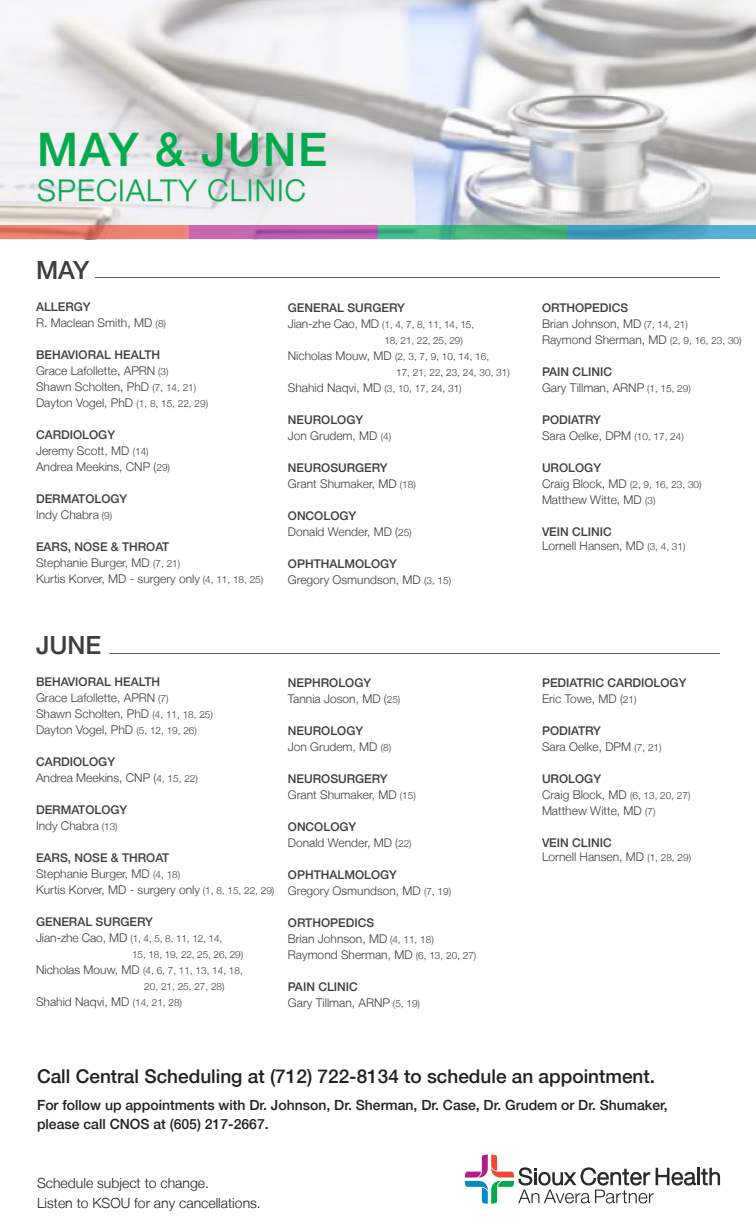
<style>
.page{position:relative;width:756px;height:1224px;background:#fff}
.page>*{position:absolute;margin:0;border:0;box-sizing:border-box;transform-origin:0 0}
.t1{font:500 46px "Helvetica Neue LT";letter-spacing:.04em;color:#00ab4d}
.t2{font:300 29.9px "Helvetica Neue LT";letter-spacing:.04em;color:#00ab4d}
.t3{font:500 25px "Helvetica Neue LT";color:#3e3e3f}
.t4{font:500 19px "Helvetica Neue LT";color:#231f20}
.t5{font:500 14px/19px "Helvetica Neue LT";color:#231f20}
.t6{font:300 14px "Helvetica Neue LT";color:#231f20}
.t7{font:300 12px "Helvetica Neue LT";color:#3e3e3f}
.t8{font:500 12px "Helvetica Neue LT";color:#3e3e3f}
.t9{font:300 10px/16px "Helvetica Neue LT";color:#3e3e3f}
.s1{font-size:10px}
.s2{font-size:12px}
</style>
<div class="page">
<img style="left:0;top:0;width:755px;height:226px">
<svg style="left:0;top:226px;width:190px;height:13px;background:#e87a6d"></svg>
<svg style="left:190px;top:226px;width:188px;height:13px;background:#bb5ead"></svg>
<svg style="left:378px;top:226px;width:190px;height:13px;background:#43b37e"></svg>
<svg style="left:568px;top:226px;width:188px;height:13px;background:#45a0c3"></svg>
<svg style="left:465px;top:1155px;width:255px;height:49px"></svg>
<svg style="left:39px;top:132px;width:102px;height:35px"></svg>
<svg style="left:156px;top:131px;width:32px;height:36px"></svg>
<svg style="left:201px;top:132px;width:23px;height:35px"></svg>
<svg style="left:230px;top:132px;width:29px;height:35px"></svg>
<svg style="left:265px;top:132px;width:29px;height:35px"></svg>
<svg style="left:301px;top:132px;width:26px;height:35px"></svg>
<svg style="left:37px;top:179px;width:80px;height:24px"></svg>
<div style="left:120px;top:180px;width:3px;height:22px;border:1px solid #d1d2d4"></div>
<svg style="left:125px;top:179px;width:74px;height:24px"></svg>
<svg style="left:208px;top:179px;width:39px;height:24px"></svg>
<div style="left:249px;top:180px;width:3px;height:22px;border:1px solid #d1d2d4"></div>
<svg style="left:256px;top:179px;width:19px;height:23px"></svg>
<div style="left:279px;top:180px;width:3px;height:22px;border:1px solid #d1d2d4"></div>
<svg style="left:285px;top:179px;width:21px;height:24px"></svg>
<hr style="left:95px;top:277px;width:625px;height:1px;background:#57585a">
<hr style="left:109px;top:653px;width:611px;height:1px;background:#57585a">
<p class="t1" style="left:37px;top:122px;width:292px">MAY &amp; JUNE</p>
<p class="t2" style="left:37px;top:173px;width:270px">SPECIALTY CLINIC</p>
<p class="t3" style="left:36px;top:256px;width:55px">MAY</p>
<p class="t8" style="left:36px;top:300px;width:56px">ALLERGY</p>
<p class="t7" style="left:36px;top:316px;width:131px">R. Maclean Smith, MD <span class="s1">(8)</span></p>
<p class="t8" style="left:36px;top:348px;width:126px">BEHAVIORAL HEALTH</p>
<p class="t7" style="left:36px;top:364px;width:134px">Grace Lafollette, APRN <span class="s1">(3)</span></p>
<p class="t7" style="left:36px;top:380px;width:162px">Shawn Scholten, PhD <span class="s1">(7, 14, 21)</span></p>
<p class="t7" style="left:36px;top:396px;width:174px">Dayton Vogel, PhD <span class="s1">(1, 8, 15, 22, 29)</span></p>
<p class="t8" style="left:36px;top:428px;width:81px">CARDIOLOGY</p>
<p class="t7" style="left:36px;top:444px;width:114px">Jeremy Scott, MD <span class="s1">(14)</span></p>
<p class="t7" style="left:36px;top:460px;width:136px">Andrea Meekins, CNP (<span class="s1">29)</span></p>
<p class="t8" style="left:36px;top:492px;width:93px">DERMATOLOGY</p>
<p class="t7" style="left:36px;top:508px;width:78px">Indy Chabra <span class="s1">(9)</span></p>
<p class="t8" style="left:36px;top:540px;width:135px">EARS, NOSE &amp; THROAT</p>
<p class="t7" style="left:36px;top:556px;width:146px">Stephanie Burger, MD <span class="s1">(7, 21)</span></p>
<p class="t7" style="left:36px;top:572px;width:229px">Kurtis Korver, MD - surgery only <span class="s1">(4, 11, 18, 25)</span></p>
<p class="t8" style="left:288px;top:300px;width:118px">GENERAL SURGERY</p>
<p class="t9" style="left:288px;top:316px;width:188px"><span class="s2">Jian-zhe Cao, MD</span> (1, 4, 7, 8, 11, 14, 15,</p>
<p class="t9" style="left:384px;top:332px;width:80px">18, 21, 22, 25, 29)</p>
<p class="t9" style="left:396px;top:348px;width:115px;text-indent:-108px"><span class="s2">Nicholas Mouw, MD</span> (2, 3, 7, 9, 10, 14, 16,<br>17, 21, 22, 23, 24, 30, 31)</p>
<p class="t9" style="left:288px;top:380px;width:175px"><span class="s2">Shahid Naqvi, MD</span> (3, 10, 17, 24, 31)</p>
<p class="t8" style="left:288px;top:412px;width:77px">NEUROLOGY</p>
<p class="t7" style="left:288px;top:428px;width:105px">Jon Grudem, MD <span class="s1">(4)</span></p>
<p class="t8" style="left:288px;top:460px;width:101px">NEUROSURGERY</p>
<p class="t7" style="left:288px;top:476px;width:129px">Grant Shumaker, MD <span class="s1">(18)</span></p>
<p class="t8" style="left:288px;top:508px;width:70px">ONCOLOGY</p>
<p class="t7" style="left:288px;top:524px;width:125px">Donald Wender, MD (<span class="s1">25)</span></p>
<p class="t8" style="left:288px;top:556px;width:111px">OPHTHALMOLOGY</p>
<p class="t7" style="left:288px;top:572px;width:165px">Gregory Osmundson, MD <span class="s1">(3, 15)</span></p>
<p class="t3" style="left:36px;top:630px;width:67px">JUNE</p>
<p class="t8" style="left:36px;top:675px;width:126px">BEHAVIORAL HEALTH</p>
<p class="t7" style="left:36px;top:691px;width:134px">Grace Lafollette, APRN <span class="s1">(7)</span></p>
<p class="t7" style="left:36px;top:707px;width:178px">Shawn Scholten, PhD <span class="s1">(4, 11, 18, 25)</span></p>
<p class="t7" style="left:36px;top:723px;width:162px">Dayton Vogel, PhD <span class="s1">(5, 12, 19, 26)</span></p>
<p class="t8" style="left:36px;top:755px;width:81px">CARDIOLOGY</p>
<p class="t7" style="left:36px;top:771px;width:163px">Andrea Meekins, CNP (<span class="s1">4, 15, 22)</span></p>
<p class="t8" style="left:36px;top:803px;width:93px">DERMATOLOGY</p>
<p class="t7" style="left:36px;top:819px;width:83px">Indy Chabra <span class="s1">(13)</span></p>
<p class="t8" style="left:36px;top:851px;width:135px">EARS, NOSE &amp; THROAT</p>
<p class="t7" style="left:36px;top:867px;width:146px">Stephanie Burger, MD <span class="s1">(4, 18)</span></p>
<p class="t7" style="left:36px;top:883px;width:240px">Kurtis Korver, MD - surgery only <span class="s1">(1, 8, 15, 22, 29)</span></p>
<p class="t8" style="left:36px;top:915px;width:118px">GENERAL SURGERY</p>
<p class="t9" style="left:36px;top:930px;width:188px"><span class="s2">Jian-zhe Cao, MD</span> (1, 4, 5, 8, 11, 12, 14,</p>
<p class="t9" style="left:132px;top:946px;width:113px">15, 18, 19, 22, 25, 26, 29)</p>
<p class="t9" style="left:144px;top:962px;width:100px;text-indent:-108px"><span class="s2">Nicholas Mouw, MD</span> (4, 6, 7, 11, 13, 14, 18,<br>20, 21, 25, 27, 28)</p>
<p class="t7" style="left:36px;top:995px;width:147px">Shahid Naqvi, MD <span class="s1">(14, 21, 28)</span></p>
<p class="t8" style="left:288px;top:675px;width:85px">NEPHROLOGY</p>
<p class="t7" style="left:288px;top:691px;width:114px">Tannia Joson, MD (<span class="s1">25)</span></p>
<p class="t8" style="left:288px;top:723px;width:77px">NEUROLOGY</p>
<p class="t7" style="left:288px;top:739px;width:105px">Jon Grudem, MD <span class="s1">(8)</span></p>
<p class="t8" style="left:288px;top:771px;width:101px">NEUROSURGERY</p>
<p class="t7" style="left:288px;top:787px;width:129px">Grant Shumaker, MD <span class="s1">(15)</span></p>
<p class="t8" style="left:288px;top:819px;width:70px">ONCOLOGY</p>
<p class="t7" style="left:288px;top:835px;width:125px">Donald Wender, MD (<span class="s1">22)</span></p>
<p class="t8" style="left:288px;top:867px;width:111px">OPHTHALMOLOGY</p>
<p class="t7" style="left:288px;top:883px;width:165px">Gregory Osmundson, MD <span class="s1">(7, 19)</span></p>
<p class="t8" style="left:288px;top:915px;width:88px">ORTHOPEDICS</p>
<p class="t7" style="left:288px;top:931px;width:147px">Brian Johnson, MD <span class="s1">(4, 11, 18)</span></p>
<p class="t7" style="left:288px;top:947px;width:190px">Raymond Sherman, MD <span class="s1">(6, 13, 20, 27)</span></p>
<p class="t8" style="left:288px;top:979px;width:72px">PAIN CLINIC</p>
<p class="t7" style="left:288px;top:995px;width:134px">Gary Tillman, ARNP <span class="s1">(5, 19)</span></p>
<p class="t8" style="left:542px;top:300px;width:88px">ORTHOPEDICS</p>
<p class="t7" style="left:542px;top:316px;width:147px">Brian Johnson, MD <span class="s1">(7, 14, 21)</span></p>
<p class="t7" style="left:542px;top:332px;width:201px">Raymond Sherman, MD <span class="s1">(2, 9, 16, 23, 30)</span></p>
<p class="t8" style="left:542px;top:364px;width:72px">PAIN CLINIC</p>
<p class="t7" style="left:542px;top:380px;width:150px">Gary Tillman, ARNP <span class="s1">(1, 15, 29)</span></p>
<p class="t8" style="left:542px;top:412px;width:60px">PODIATRY</p>
<p class="t7" style="left:542px;top:428px;width:143px">Sara Oelke, DPM <span class="s1">(10, 17, 24)</span></p>
<p class="t8" style="left:542px;top:460px;width:61px">UROLOGY</p>
<p class="t9" style="left:542px;top:476px;width:161px"><span class="s2">Craig Block, MD</span> (2, 9, 16, 23, 30)</p>
<p class="t7" style="left:542px;top:492px;width:115px">Matthew Witte, MD <span class="s1">(3)</span></p>
<p class="t8" style="left:542px;top:524px;width:71px">VEIN CLINIC</p>
<p class="t7" style="left:542px;top:539px;width:145px">Lornell Hansen, MD <span class="s1">(3, 4, 31)</span></p>
<p class="t8" style="left:542px;top:675px;width:146px">PEDIATRIC CARDIOLOGY</p>
<p class="t7" style="left:542px;top:691px;width:96px">Eric Towe, MD (<span class="s1">21)</span></p>
<p class="t8" style="left:542px;top:723px;width:60px">PODIATRY</p>
<p class="t7" style="left:542px;top:739px;width:121px">Sara Oelke, DPM <span class="s1">(7, 21)</span></p>
<p class="t8" style="left:542px;top:771px;width:61px">UROLOGY</p>
<p class="t7" style="left:542px;top:787px;width:150px">Craig Block, MD <span class="s1">(6, 13, 20, 27)</span></p>
<p class="t7" style="left:542px;top:803px;width:115px">Matthew Witte, MD <span class="s1">(7)</span></p>
<p class="t8" style="left:542px;top:835px;width:71px">VEIN CLINIC</p>
<p class="t7" style="left:542px;top:850px;width:151px">Lornell Hansen, MD <span class="s1">(1, 28, 29)</span></p>
<p class="t4" style="left:37px;top:1065px;width:620px">Call Central Scheduling at (712) 722-8134 to schedule an appointment.</p>
<p class="t5" style="left:37px;top:1096px;width:632px">For follow up appointments with Dr. Johnson, Dr. Sherman, Dr. Case, Dr. Grudem or Dr. Shumaker, please call CNOS at (605) 217-2667.</p>
<p class="t6" style="left:37px;top:1175px;width:173px">Schedule subject to change.</p>
<p class="t6" style="left:37px;top:1195px;width:225px">Listen to KSOU for any cancellations.</p>
</div>
